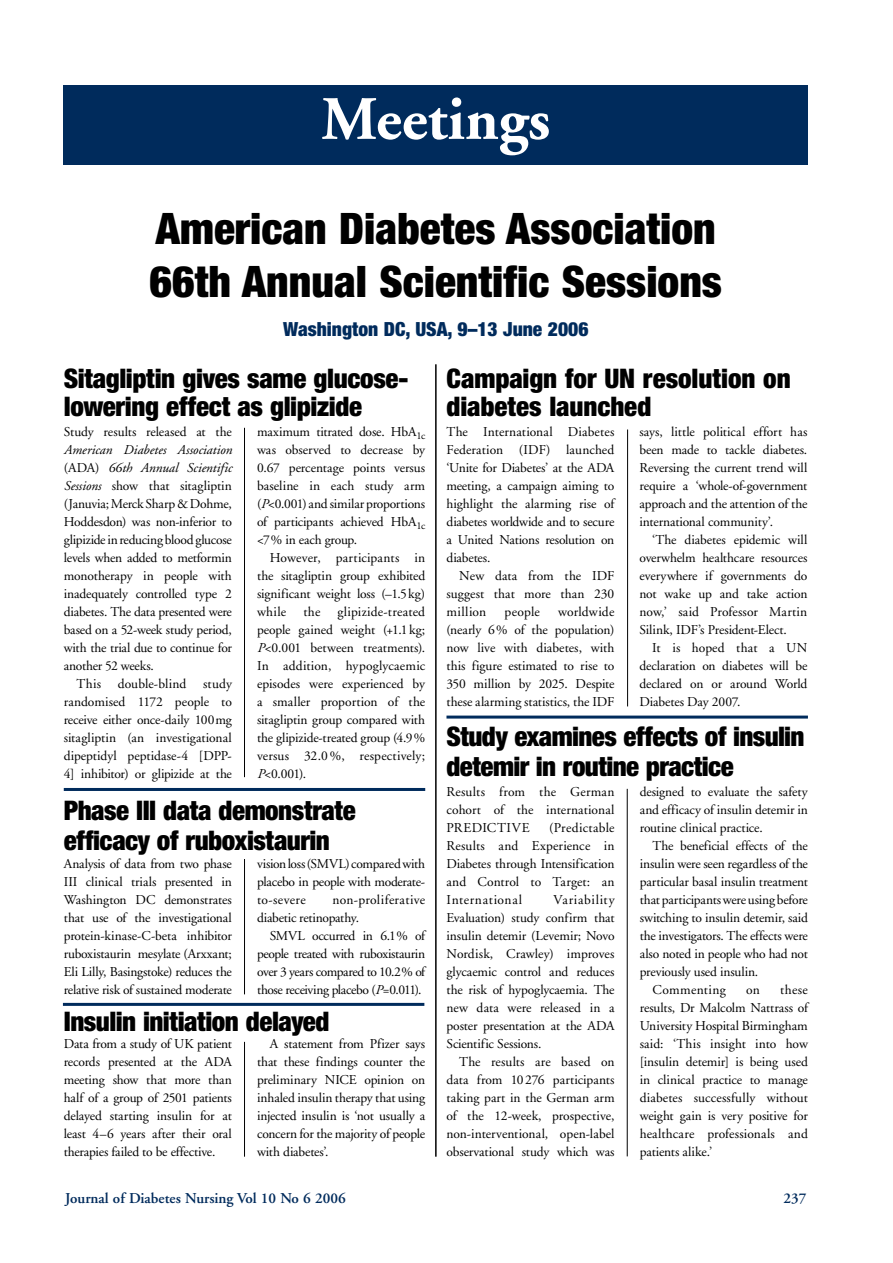
<style>
.page{position:relative;width:893px;height:1263px;background:#fff}
.page>*{position:absolute;margin:0;border:0;box-sizing:border-box;transform-origin:0 0}
.t1{font:700 61.5px "Adobe Garamond";color:#fff}
.t2{font:900 condensed 43.5px/52.5px "Helvetica Neue";color:#000}
.t3{font:900 condensed 27px/28.5px "Helvetica Neue";letter-spacing:-.015em;color:#000}
.t4{font:900 condensed 19.5px "Helvetica Neue";color:#002b5c}
.t5{font:600 15px "Adobe Garamond";color:#002b5c}
.t6{font:13.5px/18px "Adobe Garamond";letter-spacing:-.01em;color:#000;text-align:justify}
.t7{font:13.5px "Adobe Garamond";letter-spacing:.025em;color:#000}
.s1{font-style:italic}
</style>
<div class="page">
<div style="left:64px;top:85px;width:744px;height:80px;background:#002b5c"></div>
<hr style="left:435px;top:364px;width:2px;height:793px;background:#000">
<hr style="left:446px;top:715px;width:362px;height:3px;background:#002b5c">
<hr style="left:244px;top:428px;width:1px;height:349px;background:#000">
<hr style="left:64px;top:788px;width:361px;height:3px;background:#002b5c">
<hr style="left:244px;top:859px;width:1px;height:135px;background:#000">
<hr style="left:627px;top:429px;width:1px;height:277px;background:#000">
<hr style="left:63px;top:1003px;width:361px;height:3px;background:#002b5c">
<hr style="left:244px;top:1042px;width:1px;height:115px;background:#000">
<hr style="left:627px;top:789px;width:1px;height:367px;background:#000">
<h1 class="t1" style="left:321px;top:86px;width:230px">Meetings</h1>
<h2 class="t2" style="left:150px;top:202px;width:574px">American Diabetes Association<br>66th Annual Scientific Sessions</h2>
<h3 class="t4" style="left:283px;top:317px;width:307px">Washington DC, USA, 9–13 June 2006</h3>
<h3 class="t3" style="left:64px;top:363px;width:346px">Sitagliptin gives same glucose&shy;lowering effect as glipizide</h3>
<p class="t6" style="left:64px;top:423px;width:170px">Study results released at the</p>
<p class="t6" style="left:64px;top:441px;width:170px"><span class="s1">American Diabetes Association </span>(ADA) <span class="s1">66th Annual Scientific Sessions</span> show that sitagliptin (Januvia; Merck Sharp &amp; Dohme, Hoddesdon) was non-inferior to glipizide in reducing blood glucose levels when added to metformin monotherapy in people with inadequately controlled type 2 diabetes. The data presented were based on a 52-week study period, with the trial due to continue for another 52 weeks.</p>
<p class="t6" style="left:64px;top:675px;width:170px;text-indent:13px">This double-blind study randomised 1172 people to receive either once-daily 100mg sitagliptin (an investigational dipeptidyl peptidase-4 [DPP-4] inhibitor) or glipizide at the</p>
<p class="t6" style="left:257px;top:423px;width:170px">maximum titrated dose. HbA<sub>1c </sub>was observed to decrease by 0.67 percentage points versus baseline in each study arm (<span class="s1">P</span>&lt;0.001) and similar proportions of participants achieved HbA<sub>1c </sub>&lt;7% in each group.</p>
<p class="t6" style="left:257px;top:549px;width:170px;text-indent:13px">However, participants in the sitagliptin group exhibited significant weight loss (–1.5kg) while</p>
<p class="t6" style="left:257px;top:603px;width:170px;text-indent:80px">glipizide-treated people gained weight (+1.1kg; <span class="s1">P</span>&lt;0.001 between treatments).<br>In addition, hypoglycaemic episodes were experienced by a smaller proportion of the sitagliptin group compared with the glipizide-treated group (4.9% versus 32.0%, respectively; <span class="s1">P</span>&lt;0.001).</p>
<p class="t6" style="left:303px;top:603px;width:19px">the</p>
<h3 class="t3" style="left:64px;top:794px;width:293px;line-height:30px">Phase III data demonstrate efficacy of ruboxistaurin</h3>
<p class="t6" style="left:64px;top:855px;width:170px">Analysis of data from two phase III clinical trials presented in Washington DC demonstrates that use of the investigational protein-kinase-C-beta inhibitor ruboxistaurin mesylate (Arxxant; Eli Lilly, Basingstoke) reduces the relative risk of sustained moderate</p>
<p class="t6" style="left:257px;top:855px;width:170px">vision loss (SMVL) compared with placebo in people with moderate&shy;to-severe</p>
<p class="t6" style="left:257px;top:891px;width:170px;text-indent:75px">non-proliferative diabetic retinopathy.</p>
<p class="t6" style="left:257px;top:927px;width:170px;text-indent:13px">SMVL occurred in 6.1% of people treated with ruboxistaurin over 3 years compared to 10.2% of those receiving placebo (<span class="s1">P</span>=0.011).</p>
<h3 class="t3" style="left:64px;top:1007px;width:267px">Insulin initiation delayed</h3>
<p class="t6" style="left:64px;top:1035px;width:170px">Data from a study of UK patient records presented at the ADA meeting show that more than half of a group of 2501 patients delayed starting insulin for at least 4–6 years after their oral therapies failed to be effective.</p>
<p class="t6" style="left:257px;top:1035px;width:170px;text-indent:13px">A statement from Pfizer says that these findings counter the preliminary NICE opinion on inhaled insulin therapy that using injected insulin is ‘not usually a concern for the majority of people with diabetes’.</p>
<h3 class="t3" style="left:446px;top:363px;width:346px">Campaign for UN resolution on diabetes launched</h3>
<p class="t6" style="left:446px;top:423px;width:169px">The International Diabetes Federation (IDF) launched ‘Unite for Diabetes’ at the ADA meeting, a campaign aiming to highlight the alarming rise of diabetes worldwide and to secure a United Nations resolution on diabetes.</p>
<p class="t6" style="left:446px;top:567px;width:169px;text-indent:13px">New data from the IDF suggest that more than 230 million</p>
<p class="t6" style="left:446px;top:603px;width:169px;text-indent:112px">worldwide (nearly 6% of the population) now live with diabetes, with this figure estimated to rise to 350 million by 2025. Despite these alarming statistics, the IDF</p>
<p class="t6" style="left:505px;top:603px;width:37px">people</p>
<p class="t6" style="left:639px;top:423px;width:169px">says, little political effort has been made to tackle diabetes.<br>Reversing the current trend will require a ‘whole-of-government approach and the attention of the international community’.</p>
<p class="t6" style="left:639px;top:531px;width:169px;text-indent:13px">‘The diabetes epidemic will overwhelm healthcare resources everywhere if governments do not wake up and take action now,’ said Professor Martin Silink, IDF’s President-Elect.</p>
<p class="t6" style="left:639px;top:639px;width:169px;text-indent:13px">It is hoped that a UN declaration on diabetes will be declared on or around World Diabetes Day 2007.</p>
<h3 class="t3" style="left:446px;top:721px;width:360px;line-height:30px">Study examines effects of insulin detemir in routine practice</h3>
<p class="t6" style="left:446px;top:783px;width:170px">Results from the German cohort of the international PREDICTIVE</p>
<p class="t6" style="left:446px;top:819px;width:170px;text-indent:103px">(Predictable Results and Experience in Diabetes through Intensification and Control to Target: an International</p>
<p class="t6" style="left:446px;top:891px;width:170px;text-indent:107px">Variability Evaluation) study confirm that insulin detemir (Levemir; Novo Nordisk, Crawley) improves glycaemic control and reduces the risk of hypoglycaemia. The new data were released in a poster presentation at the ADA Scientific Sessions.</p>
<p class="t6" style="left:446px;top:1053px;width:170px;text-indent:13px">The results are based on data from 10276 participants taking part in the German arm of the 12-week, prospective, non-interventional, open-label observational study which was</p>
<p class="t6" style="left:640px;top:783px;width:170px">designed to evaluate the safety and efficacy of insulin detemir in routine clinical practice.</p>
<p class="t6" style="left:652px;top:837px;width:157px">The beneficial effects of the</p>
<p class="t6" style="left:640px;top:855px;width:170px">insulin were seen regardless of the</p>
<p class="t6" style="left:640px;top:873px;width:170px">particular basal insulin treatment</p>
<p class="t6" style="left:640px;top:891px;width:170px">that participants were using before</p>
<p class="t6" style="left:640px;top:909px;width:170px">switching to insulin detemir, said</p>
<p class="t6" style="left:640px;top:927px;width:170px">the investigators. The effects were</p>
<p class="t6" style="left:640px;top:945px;width:170px">also noted in people who had not</p>
<p class="t6" style="left:640px;top:963px;width:120px">previously used insulin.</p>
<p class="t7" style="left:652px;top:983px;width:75px">Commenting</p>
<p class="t6" style="left:746px;top:981px;width:15px">on</p>
<p class="t6" style="left:640px;top:981px;width:170px;text-indent:140px">these results, Dr Malcolm Nattrass of University Hospital Birmingham said: ‘This insight into how [insulin detemir] is being used in clinical practice to manage diabetes successfully without weight gain is very positive for healthcare professionals and patients alike.’</p>
<p class="t5" style="left:65px;top:1190px;width:282px">Journal of Diabetes Nursing Vol 10 No 6 2006</p>
<p class="t5" style="left:783px;top:1190px;width:24px">237</p>
</div>
